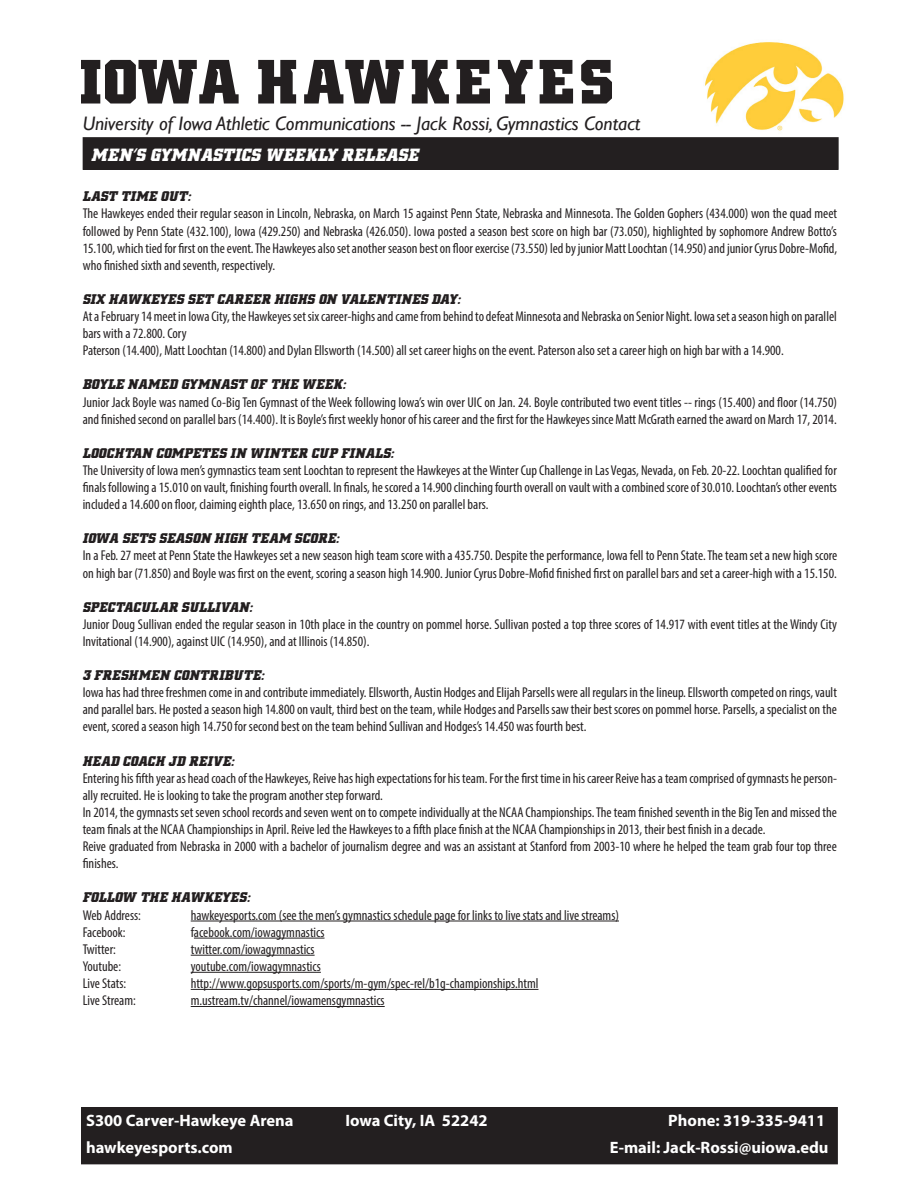
<style>
.page{position:relative;width:918px;height:1188px;background:#fff}
.page>*{position:absolute;margin:0;border:0;box-sizing:border-box;transform-origin:0 0}
.t1{font:700 63px "Hawkeye";letter-spacing:.065em;color:#231f20}
.t2{font:italic 19.5px "Gill Sans";color:#231f20}
.t3{font:italic 700 18px "Hawkeye";letter-spacing:.02em;color:#fff}
.t4{font:700 16.5px "Myriad Pro";color:#fff}
.t5{font:condensed 14.25px/17.1px "Myriad Pro";color:#231f20}
.t6{font:italic 700 14.25px "Hawkeye";letter-spacing:.02em;color:#231f20}
</style>
<div class="page">
<div style="left:82px;top:1108px;width:755px;height:56px;background:#231f20"></div>
<div style="left:81px;top:1107px;width:757px;height:57px;border:2px solid #231f20"></div>
<div style="left:83px;top:138px;width:755px;height:31px;background:#231f20"></div>
<div style="left:83px;top:137px;width:756px;height:33px;border:2px solid #231f20"></div>
<img style="left:705px;top:42px;width:139px;height:89px">
<hr style="left:191px;top:921px;width:428px;height:1px;background:#231f20">
<hr style="left:194px;top:938px;width:131px;height:1px;background:#231f20">
<hr style="left:191px;top:955px;width:124px;height:1px;background:#231f20">
<hr style="left:191px;top:972px;width:130px;height:1px;background:#231f20">
<hr style="left:191px;top:989px;width:347px;height:1px;background:#231f20">
<hr style="left:191px;top:1006px;width:194px;height:1px;background:#231f20">
<h1 class="t1" style="left:81px;top:46px;width:535px">IOWA HAWKEYES</h1>
<h2 class="t2" style="left:83px;top:112px;width:559px">University of Iowa Athletic Communications -- Jack Rossi, Gymnastics Contact</h2>
<p class="t3" style="left:92px;top:145px;width:328px">MEN’S GYMNASTICS WEEKLY RELEASE</p>
<p class="t6" style="left:83px;top:188px;width:110px">LAST TIME OUT:</p>
<p class="t5" style="left:83px;top:205px;width:756px;text-align:justify">The Hawkeyes ended their regular season in Lincoln, Nebraska, on March 15 against Penn State, Nebraska and Minnesota. The Golden Gophers (434.000) won the quad meet followed by Penn State (432.100), Iowa (429.250) and Nebraska (426.050). Iowa posted a season best score on high bar (73.050), highlighted by sophomore Andrew Botto’s 15.100, which tied for first on the event. The Hawkeyes also set another season best on floor exercise (73.550) led by junior Matt Loochtan (14.950) and junior Cyrus Dobre-Mofid, who finished sixth and seventh, respectively.</p>
<p class="t6" style="left:83px;top:291px;width:380px">SIX HAWKEYES SET CAREER HIGHS ON VALENTINES DAY:</p>
<p class="t5" style="left:83px;top:308px;width:756px">At a February 14 meet in Iowa City, the Hawkeyes set six career-highs and came from behind to defeat Minnesota and Nebraska on Senior Night. Iowa set a season high on parallel bars with a 72.800. Cory</p>
<p class="t5" style="left:83px;top:342px;width:703px">Paterson (14.400), Matt Loochtan (14.800) and Dylan Ellsworth (14.500) all set career highs on the event. Paterson also set a career high on high bar with a 14.900.</p>
<p class="t6" style="left:83px;top:377px;width:265px">BOYLE NAMED GYMNAST OF THE WEEK:</p>
<p class="t5" style="left:83px;top:393px;width:756px">Junior Jack Boyle was named Co-Big Ten Gymnast of the Week following Iowa’s win over UIC on Jan. 24. Boyle contributed two event titles -- rings (15.400) and floor (14.750) and finished second on parallel bars (14.400). It is Boyle’s first weekly honor of his career and the first for the Hawkeyes since Matt McGrath earned the award on March 17, 2014.</p>
<p class="t6" style="left:83px;top:445px;width:313px">LOOCHTAN COMPETES IN WINTER CUP FINALS:</p>
<p class="t5" style="left:83px;top:462px;width:756px;text-align:justify">The University of Iowa men’s gymnastics team sent Loochtan to represent the Hawkeyes at the Winter Cup Challenge in Las Vegas, Nevada, on Feb. 20-22. Loochtan qualified for finals following a 15.010 on vault, finishing fourth overall. In finals, he scored a 14.900 clinching fourth overall on vault with a combined score of 30.010. Loochtan’s other events included a 14.600 on floor, claiming eighth place, 13.650 on rings, and 13.250 on parallel bars.</p>
<p class="t6" style="left:83px;top:530px;width:258px">IOWA SETS SEASON HIGH TEAM SCORE:</p>
<p class="t5" style="left:83px;top:547px;width:756px">In a Feb. 27 meet at Penn State the Hawkeyes set a new season high team score with a 435.750. Despite the performance, Iowa fell to Penn State. The team set a new high score on high bar (71.850) and Boyle was first on the event, scoring a season high 14.900. Junior Cyrus Dobre-Mofid finished first on parallel bars and set a career-high with a 15.150.</p>
<p class="t6" style="left:83px;top:599px;width:172px">SPECTACULAR SULLIVAN:</p>
<p class="t5" style="left:83px;top:615px;width:756px">Junior Doug Sullivan ended the regular season in 10th place in the country on pommel horse. Sullivan posted a top three scores of 14.917 with event titles at the Windy City<br>Invitational (14.900), against UIC (14.950), and at Illinois (14.850).</p>
<p class="t6" style="left:83px;top:667px;width:183px">3 FRESHMEN CONTRIBUTE:</p>
<p class="t5" style="left:83px;top:684px;width:756px;text-align:justify">Iowa has had three freshmen come in and contribute immediately. Ellsworth, Austin Hodges and Elijah Parsells were all regulars in the lineup. Ellsworth competed on rings, vault and parallel bars. He posted a season high 14.800 on vault, third best on the team, while Hodges and Parsells saw their best scores on pommel horse. Parsells, a specialist on the event, scored a season high 14.750 for second best on the team behind Sullivan and Hodges’s 14.450 was fourth best.</p>
<p class="t6" style="left:83px;top:753px;width:153px">HEAD COACH JD REIVE:</p>
<p class="t5" style="left:83px;top:769px;width:756px">Entering his fifth year as head coach of the Hawkeyes, Reive has high expectations for his team. For the first time in his career Reive has a team comprised of gymnasts he person&shy;ally recruited. He is looking to take the program another step forward.</p>
<p class="t5" style="left:83px;top:804px;width:756px">In 2014, the gymnasts set seven school records and seven went on to compete individually at the NCAA Championships. The team finished seventh in the Big Ten and missed the team finals at the NCAA Championships in April. Reive led the Hawkeyes to a fifth place finish at the NCAA Championships in 2013, their best finish in a decade.</p>
<p class="t5" style="left:83px;top:838px;width:756px">Reive graduated from Nebraska in 2000 with a bachelor of journalism degree and was an assistant at Stanford from 2003-10 where he helped the team grab four top three finishes.</p>
<p class="t6" style="left:83px;top:890px;width:169px">FOLLOW THE HAWKEYES:</p>
<p class="t5" style="left:83px;top:906px;width:60px">Web Address:</p>
<p class="t5" style="left:191px;top:906px;width:430px">hawkeyesports.com (see the men’s gymnastics schedule page for links to live stats and live streams)</p>
<p class="t5" style="left:83px;top:923px;width:44px">Facebook:</p>
<p class="t5" style="left:191px;top:923px;width:135px">facebook.com/iowagymnastics</p>
<p class="t5" style="left:83px;top:940px;width:35px">Twitter:</p>
<p class="t5" style="left:191px;top:940px;width:125px">twitter.com/iowagymnastics</p>
<p class="t5" style="left:83px;top:957px;width:40px">Youtube:</p>
<p class="t5" style="left:191px;top:957px;width:132px">youtube.com/iowagymnastics</p>
<p class="t5" style="left:83px;top:975px;width:45px">Live Stats:</p>
<p class="t5" style="left:191px;top:975px;width:349px">http://www.gopsusports.com/sports/m-gym/spec-rel/b1g-championships.html</p>
<p class="t5" style="left:83px;top:992px;width:55px">Live Stream:</p>
<p class="t5" style="left:191px;top:992px;width:195px">m.ustream.tv/channel/iowamensgymnastics</p>
<p class="t4" style="left:86px;top:1109px;width:209px">S300 Carver-Hawkeye Arena</p>
<p class="t4" style="left:345px;top:1109px;width:144px">Iowa City, IA 52242</p>
<p class="t4" style="left:668px;top:1109px;width:158px">Phone: 319-335-9411</p>
<p class="t4" style="left:86px;top:1137px;width:148px">hawkeyesports.com</p>
<p class="t4" style="left:610px;top:1137px;width:220px">E-mail: Jack-Rossi@uiowa.edu</p>
</div>
